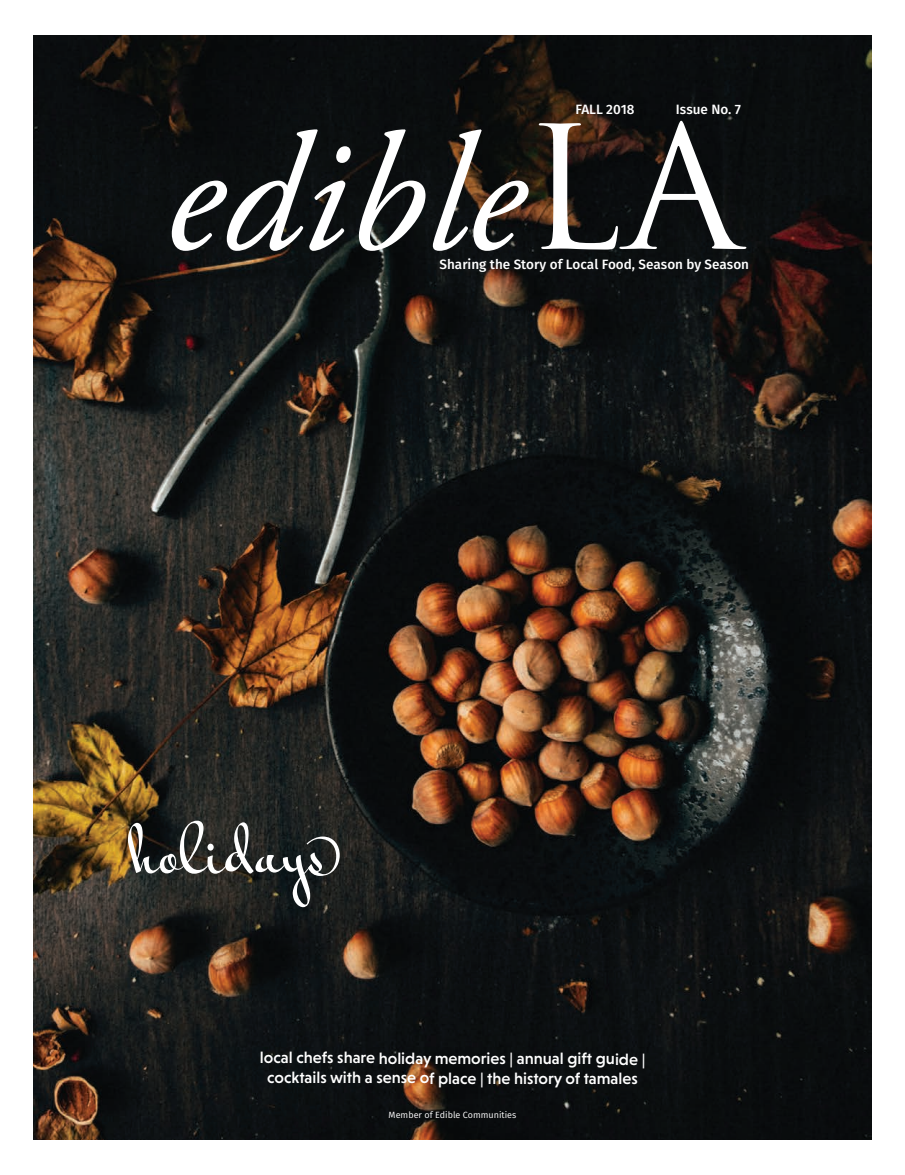
<style>
.page{position:relative;width:905px;height:1175px;background:#fff}
.page>*{position:absolute;margin:0;border:0;box-sizing:border-box;transform-origin:0 0}
.t1{font:italic 166.5px "Adobe Garamond Pro";color:#fff}
.t2{font:60px "Mr Bedfort Pro";color:#fff}
.t3{font:500 16.5px/19.8px "Niveau Grotesk";letter-spacing:-.005em;color:#fff;text-align:center}
.t4{font:500 13.5px "Fira Sans";color:#fff}
.t5{font:9px "Fira Sans";color:#fff}
.s1{font-family:"Trajan Pro";font-style:normal}
</style>
<div class="page">
<img style="left:34px;top:36px;width:837px;height:1103px">
<p class="t4" style="left:575px;top:100px;width:61px">FALL 2018</p>
<p class="t4" style="left:676px;top:100px;width:67px">Issue No. 7</p>
<h1 class="t1" style="left:164px;top:96px;width:577px">edible<span class="s1">LA</span></h1>
<p class="t4" style="left:439px;top:255px;width:311px">Sharing the Story of Local Food, Season by Season</p>
<h2 class="t2" style="left:132px;top:815px;width:211px">holidays</h2>
<p class="t3" style="left:260px;top:1048px;width:387px">local chefs share holiday memories | annual gift guide | cocktails with a sense of place | the history of tamales</p>
<p class="t5" style="left:388px;top:1108px;width:129px">Member of Edible Communities</p>
</div>
